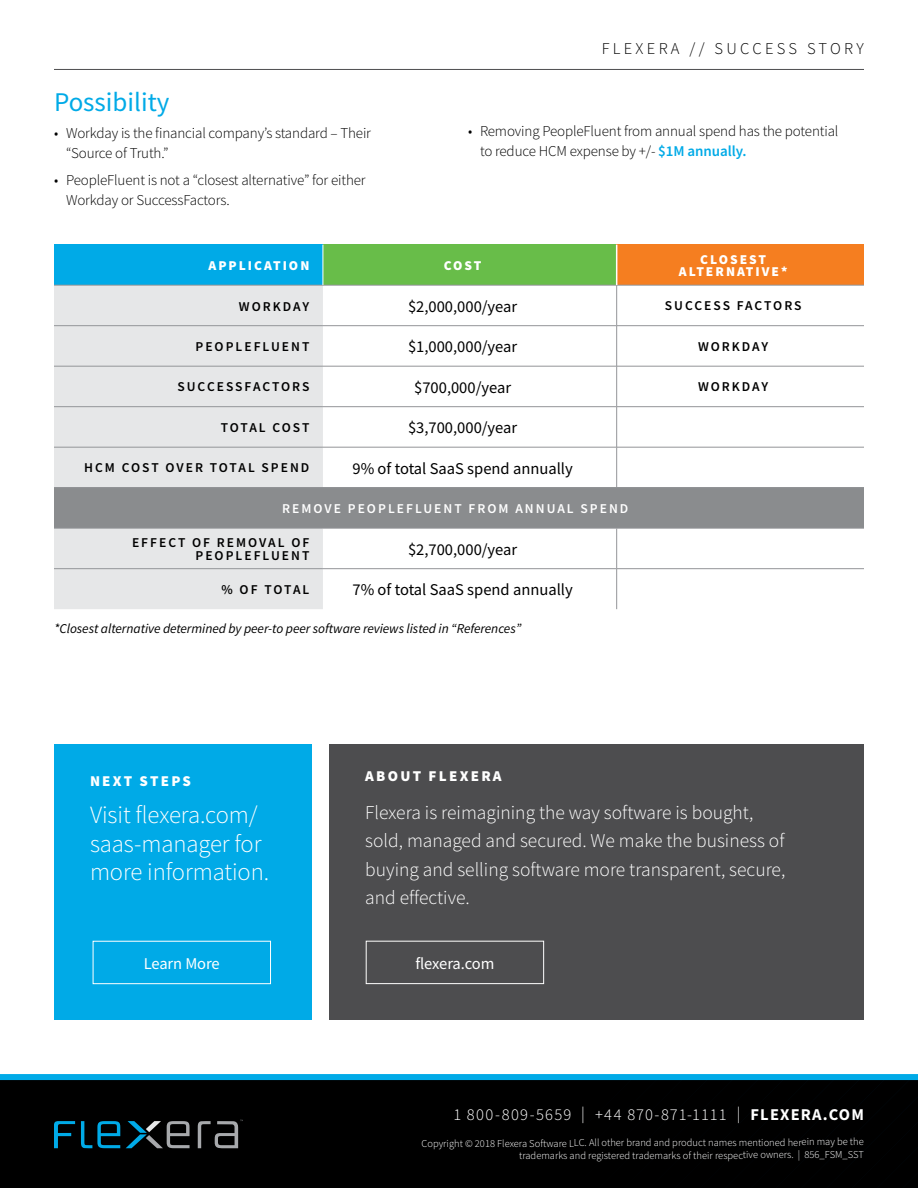
<style>
.page{position:relative;width:918px;height:1188px;background:#fff}
.page>*{position:absolute;margin:0;border:0;box-sizing:border-box;transform-origin:0 0}
.t1{font:27px "Source Sans Pro";color:#00aae7}
.t2{font:300 24.75px/28.5px "Source Sans Pro";letter-spacing:-.005em;color:#fff}
.t3{font:300 19.5px/28.5px "Source Sans Pro";color:#fff}
.t4{font:16.5px "Source Sans Pro";color:#000}
.t5{font:300 16.5px "Source Sans Pro";letter-spacing:.06em;color:#fff}
.t6{font:300 16.5px "Source Sans Pro";letter-spacing:.2em;color:#000}
.t7{font:16.5px "Source Sans Pro";letter-spacing:-.005em;color:#fff}
.t8{font:300 15px/20.2px "Source Sans Pro";letter-spacing:-.01em;color:#000}
.t9{font:900 15px "Source Sans Pro";letter-spacing:.15em;color:#fff}
.t10{font:600 13.5px/12px "Source Sans Pro";letter-spacing:.15em;color:#000;text-align:right}
.t11{font:italic 13.5px "Source Sans Pro";letter-spacing:-.005em;color:#000}
.t12{font:900 13.5px/12px "Source Sans Pro";letter-spacing:.15em;color:#fff;text-align:center}
.t13{font:600 13.5px "Source Sans Pro";letter-spacing:.15em;color:#fff}
.t14{font:600 13.5px "Source Sans Pro";letter-spacing:.125em;color:#000}
.t15{font:300 10.5px/12.5px "Source Sans Pro";letter-spacing:-.005em;color:#fff;text-align:right}
.s1{font-weight:600;color:#00aae7}
.s2{font-weight:700}
</style>
<div class="page">
<hr style="left:54px;top:69px;width:810px;height:1px;background:#4d4d4f">
<div style="left:0;top:1080px;width:918px;height:108px;background:#000"></div>
<svg style="left:509px;top:1080px;width:409px;height:1px"></svg>
<div style="left:0;top:1074px;width:918px;height:6px;background:#00aae7"></div>
<svg style="left:81px;top:1121px;width:39px;height:27px"></svg>
<svg style="left:54px;top:1121px;width:21px;height:27px"></svg>
<svg style="left:198px;top:1120px;width:45px;height:28px"></svg>
<svg style="left:126px;top:1121px;width:64px;height:27px"></svg>
<div style="left:54px;top:744px;width:258px;height:276px;background:#00aae7"></div>
<div style="left:329px;top:744px;width:535px;height:276px;background:#4d4d4f"></div>
<div style="left:93px;top:941px;width:178px;height:43px;border:1px solid #fff"></div>
<div style="left:366px;top:941px;width:178px;height:43px;border:1px solid #fff"></div>
<div style="left:54px;top:245px;width:269px;height:40px;background:#00aae7"></div>
<div style="left:323px;top:245px;width:294px;height:40px;background:#68bd49"></div>
<div style="left:617px;top:245px;width:247px;height:40px;background:#f57e20"></div>
<div style="left:54px;top:286px;width:269px;height:323px;background:#e6e7e8"></div>
<div style="left:54px;top:488px;width:810px;height:40px;background:#8a8c8e"></div>
<hr style="left:54px;top:285px;width:269px;height:1px;background:#939598">
<hr style="left:323px;top:285px;width:294px;height:1px;background:#939598">
<hr style="left:617px;top:285px;width:247px;height:1px;background:#939598">
<hr style="left:54px;top:325px;width:269px;height:1px;background:#939598">
<hr style="left:323px;top:325px;width:293px;height:1px;background:#939598">
<hr style="left:617px;top:325px;width:247px;height:1px;background:#939598">
<hr style="left:54px;top:366px;width:269px;height:1px;background:#939598">
<hr style="left:323px;top:366px;width:293px;height:1px;background:#939598">
<hr style="left:617px;top:366px;width:247px;height:1px;background:#939598">
<hr style="left:54px;top:406px;width:269px;height:1px;background:#939598">
<hr style="left:323px;top:406px;width:293px;height:1px;background:#939598">
<hr style="left:617px;top:406px;width:247px;height:1px;background:#939598">
<hr style="left:54px;top:447px;width:269px;height:1px;background:#939598">
<hr style="left:323px;top:447px;width:293px;height:1px;background:#939598">
<hr style="left:617px;top:447px;width:247px;height:1px;background:#939598">
<hr style="left:54px;top:487px;width:269px;height:1px;background:#939598">
<hr style="left:323px;top:487px;width:294px;height:1px;background:#939598">
<hr style="left:617px;top:487px;width:247px;height:1px;background:#939598">
<hr style="left:54px;top:528px;width:269px;height:1px;background:#939598">
<hr style="left:323px;top:528px;width:294px;height:1px;background:#939598">
<hr style="left:617px;top:528px;width:247px;height:1px;background:#939598">
<hr style="left:54px;top:568px;width:269px;height:1px;background:#939598">
<hr style="left:323px;top:568px;width:293px;height:1px;background:#939598">
<hr style="left:617px;top:568px;width:247px;height:1px;background:#939598">
<hr style="left:323px;top:245px;width:1px;height:40px;background:#fff">
<hr style="left:616px;top:245px;width:1px;height:40px;background:#fff">
<hr style="left:616px;top:285px;width:1px;height:41px;background:#939598">
<hr style="left:616px;top:326px;width:1px;height:40px;background:#939598">
<hr style="left:616px;top:366px;width:1px;height:41px;background:#939598">
<hr style="left:616px;top:407px;width:1px;height:40px;background:#939598">
<hr style="left:616px;top:447px;width:1px;height:40px;background:#939598">
<hr style="left:616px;top:528px;width:1px;height:41px;background:#939598">
<hr style="left:616px;top:569px;width:1px;height:40px;background:#939598">
<h1 class="t1" style="left:54px;top:85px;width:117px">Possibility</h1>
<p class="t8" style="left:66px;top:123px;width:307px;text-indent:-12px">• Workday is the financial company’s standard – Their “Source of Truth.”</p>
<p class="t8" style="left:66px;top:170px;width:301px;text-indent:-12px">• PeopleFluent is not a “closest alternative” for either<br>Workday or SuccessFactors.</p>
<p class="t6" style="left:602px;top:38px;width:264px">FLEXERA // SUCCESS STORY</p>
<p class="t8" style="left:480px;top:121px;width:360px;text-indent:-12px">• Removing PeopleFluent from annual spend has the potential to reduce HCM expense by +/- <span class="s1">$1M annually.</span></p>
<p class="t12" style="left:208px;top:259px;width:102px">APPLICATION</p>
<p class="t12" style="left:444px;top:259px;width:39px">COST</p>
<p class="t12" style="left:679px;top:253px;width:110px">CLOSEST<br>ALTERNATIVE*</p>
<p class="t10" style="left:239px;top:300px;width:72px">WORKDAY</p>
<p class="t4" style="left:408px;top:296px;width:111px">$2,000,000/year</p>
<p class="t10" style="left:665px;top:300px;width:138px">SUCCESS FACTORS</p>
<p class="t10" style="left:195px;top:340px;width:115px">PEOPLEFLUENT</p>
<p class="t4" style="left:408px;top:336px;width:111px">$1,000,000/year</p>
<p class="t10" style="left:698px;top:340px;width:72px">WORKDAY</p>
<p class="t10" style="left:177px;top:381px;width:134px">SUCCESSFACTORS</p>
<p class="t4" style="left:414px;top:377px;width:98px">$700,000/year</p>
<p class="t10" style="left:698px;top:381px;width:72px">WORKDAY</p>
<p class="t14" style="left:221px;top:419px;width:90px">TOTAL COST</p>
<p class="t4" style="left:408px;top:417px;width:111px">$3,700,000/year</p>
<p class="t10" style="left:84px;top:462px;width:227px">HCM COST OVER TOTAL SPEND</p>
<p class="t4" style="left:353px;top:458px;width:222px">9% of total SaaS spend annually</p>
<p class="t13" style="left:282px;top:500px;width:348px">REMOVE PEOPLEFLUENT FROM ANNUAL SPEND</p>
<p class="t10" style="left:132px;top:537px;width:179px">EFFECT OF REMOVAL OF<br>PEOPLEFLUENT</p>
<p class="t4" style="left:408px;top:539px;width:111px">$2,700,000/year</p>
<p class="t10" style="left:222px;top:583px;width:89px">% OF TOTAL</p>
<p class="t4" style="left:353px;top:579px;width:222px">7% of total SaaS spend annually</p>
<p class="t11" style="left:54px;top:620px;width:469px">*Closest alternative determined by peer-to peer software reviews listed in “References”</p>
<p class="t9" style="left:90px;top:770px;width:103px">NEXT STEPS</p>
<h2 class="t2" style="left:90px;top:801px;width:181px">Visit flexera.com/ saas-manager for more information.</h2>
<p class="t9" style="left:365px;top:766px;width:138px">ABOUT FLEXERA</p>
<h3 class="t3" style="left:365px;top:798px;width:422px">Flexera is reimagining the way software is bought, sold, managed and secured. We make the business of buying and selling software more transparent, secure, and effective.</h3>
<p class="t7" style="left:144px;top:953px;width:78px">Learn More</p>
<p class="t7" style="left:415px;top:953px;width:80px">flexera.com</p>
<p class="t5" style="left:453px;top:1105px;width:412px">1 800-809-5659 | +44 870-871-1111 | <span class="s2">FLEXERA.COM</span></p>
<p class="t15" style="left:421px;top:1137px;width:444px">Copyright © 2018 Flexera Software LLC. All other brand and product names mentioned herein may be the trademarks and registered trademarks of their respective owners. | 856_FSM_SST</p>
</div>
